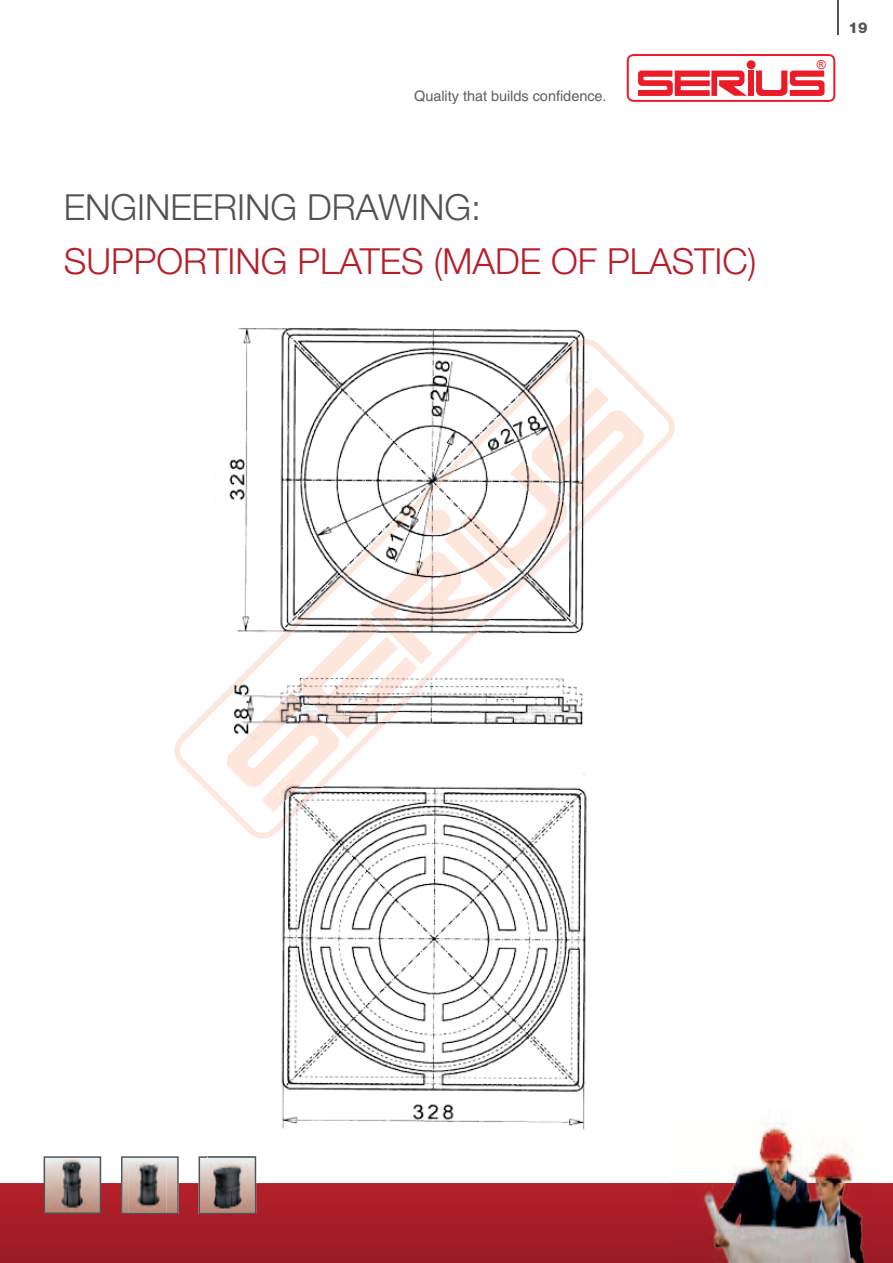
<style>
.page{position:relative;width:893px;height:1263px;background:#fff}
.page>*{position:absolute;margin:0;border:0;box-sizing:border-box;transform-origin:0 0}
.t1{font:300 36px "Helvetica Neue";color:#b61f2a}
.t2{font:300 36px "Helvetica Neue";color:#505356}
.t3{font:800 15px "Helvetica Neue";color:#505356}
.t4{font:14.4px "Helvetica";color:#5b5f62}
.t5{font:12.45px "Arial";color:#eb1c28}
</style>
<div class="page">
<svg style="left:0;top:1183px;width:893px;height:80px;background:#a51c27"></svg>
<svg style="left:199px;top:1156px;width:57px;height:58px"></svg>
<img style="left:208px;top:1161px;width:39px;height:47px">
<svg style="left:121px;top:1156px;width:58px;height:58px"></svg>
<img style="left:128px;top:1160px;width:39px;height:52px">
<svg style="left:44px;top:1156px;width:57px;height:58px"></svg>
<img style="left:52px;top:1160px;width:39px;height:51px">
<img style="left:670px;top:1123px;width:203px;height:140px">
<svg style="left:627px;top:54px;width:208px;height:48px"></svg>
<div style="left:747px;top:60px;width:8px;height:9px;background:#eb1c28;border-radius:50%"></div>
<hr style="left:837px;top:0;width:1px;height:34px;background:#505356">
<img style="left:256px;top:839px;width:331px;height:321px">
<img style="left:208px;top:1156px;width:48px;height:4px">
<img style="left:238px;top:328px;width:347px;height:11px">
<svg style="left:174px;top:380px;width:501px;height:411px"></svg>
<img style="left:208px;top:339px;width:426px;height:500px">
<img style="left:563px;top:364px;width:29px;height:23px">
<img style="left:225px;top:692px;width:118px;height:120px">
<svg style="left:634px;top:422px;width:14px;height:30px"></svg>
<img style="left:530px;top:387px;width:104px;height:120px">
<img style="left:296px;top:617px;width:122px;height:121px">
<img style="left:370px;top:552px;width:122px;height:112px">
<img style="left:444px;top:528px;width:63px;height:63px">
<img style="left:460px;top:461px;width:114px;height:108px">
<img style="left:424px;top:509px;width:28px;height:26px">
<p class="t4" style="left:414px;top:88px;width:194px">Quality that builds confidence.</p>
<p class="t2" style="left:64px;top:185px;width:419px">ENGINEERING DRAWING:</p>
<p class="t1" style="left:64px;top:239px;width:694px">SUPPORTING PLATES (MADE OF PLASTIC)</p>
<p class="t5" style="left:817px;top:56px;width:11px">®</p>
<p class="t3" style="left:849px;top:18px;width:20px">19</p>
</div>
